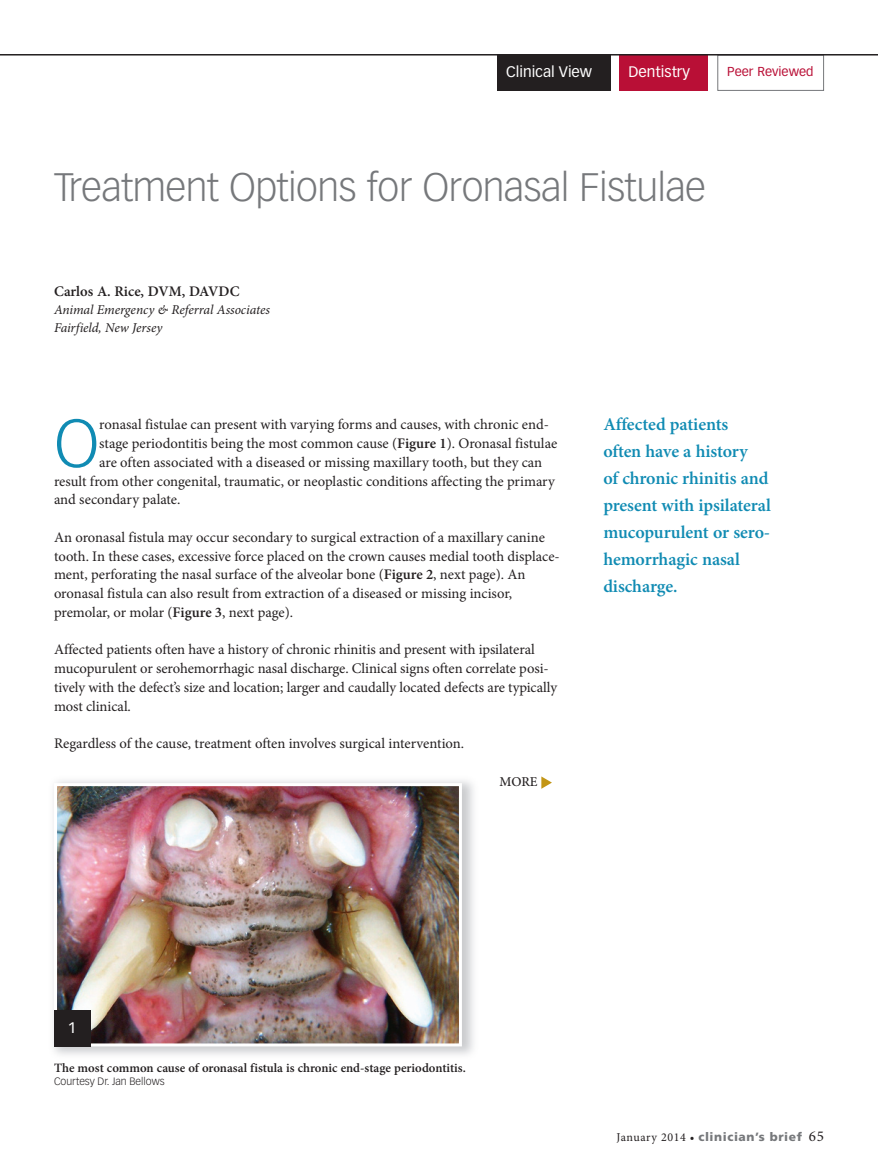
<style>
.page{position:relative;width:878px;height:1175px;background:#fff}
.page>*{position:absolute;margin:0;border:0;box-sizing:border-box;transform-origin:0 0}
.t1{font:300 66px "Vectora LT Std";color:#108bb3}
.t2{font:300 39px "Vectora LT Std";letter-spacing:-.015em;color:#76787b}
.t3{font:600 18px/27px "Minion Pro";letter-spacing:-.005em;color:#108bb3}
.t4{font:15px "Vectora LT Std";color:#fff}
.t5{font:14.7px/18.8px "Minion Pro";letter-spacing:-.005em;color:#231f20}
.t6{font:600 14.7px "Minion Pro";color:#231f20}
.t7{font:italic 13.5px/18px "Minion Pro";letter-spacing:-.005em;color:#231f20}
.t8{font:500 13.5px "Minion Pro";color:#231f20}
.t9{font:600 12.75px "Minion Pro";color:#231f20}
.t10{font:12.75px "Vectora LT Std";color:#b90f36}
.t11{font:900 12px "Frutiger";letter-spacing:.05em;color:#76787b}
.t12{font:300 10.5px "Vectora LT Std";color:#231f20}
.s1{font-weight:600}
.s2{font-family:"Minion Pro";font-weight:400;color:#231f20}
.s3{font-family:"Minion Pro";font-weight:400;font-size:15px;color:#231f20}
</style>
<div class="page">
<div style="left:717px;top:55px;width:107px;height:36px;border:1px solid #76787b"></div>
<div style="left:497px;top:55px;width:113px;height:36px;background:#231f20"></div>
<div style="left:619px;top:55px;width:89px;height:36px;background:#b90f36"></div>
<hr style="left:0;top:54px;width:878px;height:2px;background:#231f20">
<svg style="left:541px;top:776px;width:11px;height:12px"></svg>
<img style="left:53px;top:780px;width:421px;height:275px">
<img style="left:58px;top:787px;width:400px;height:255px">
<div style="left:54px;top:783px;width:408px;height:263px;border:3px solid #fff"></div>
<div style="left:54px;top:1010px;width:36px;height:36px;background:#231f20"></div>
<p class="t4" style="left:506px;top:65px;width:88px">Clinical view</p>
<p class="t4" style="left:628px;top:65px;width:63px">Dentistry</p>
<p class="t10" style="left:727px;top:66px;width:88px">Peer reviewed</p>
<h2 class="t2" style="left:54px;top:171px;width:653px">Treatment Options for Oronasal Fistulae</h2>
<p class="t6" style="left:54px;top:285px;width:187px">Carlos A. Rice, DVM, DAVDC</p>
<p class="t7" style="left:54px;top:301px;width:217px">Animal Emergency &amp; Referral Associates<br>Fairfield, New Jersey</p>
<h1 class="t1" style="left:54px;top:415px;width:47px">O</h1>
<p class="t5" style="left:99px;top:416px;width:451px">ronasal fistulae can present with varying forms and causes, with chronic end-</p>
<p class="t5" style="left:99px;top:435px;width:459px">stage periodontitis being the most common cause (<span class="s1">Figure 1</span>). Oronasal fistulae</p>
<p class="t5" style="left:99px;top:454px;width:444px">are often associated with a diseased or missing maxillary tooth, but they can</p>
<p class="t5" style="left:54px;top:473px;width:502px">result from other congenital, traumatic, or neoplastic conditions affecting the primary</p>
<p class="t5" style="left:54px;top:491px;width:128px">and secondary palate.</p>
<p class="t5" style="left:54px;top:529px;width:507px">An oronasal fistula may occur secondary to surgical extraction of a maxillary canine tooth. In these cases, excessive force placed on the crown causes medial tooth displace&shy;ment, perforating the nasal surface of the alveolar bone (<span class="s1">Figure 2</span>, next page). An oronasal fistula can also result from extraction of a diseased or missing incisor, premolar, or molar (<span class="s1">Figure 3</span>, next page).</p>
<p class="t5" style="left:54px;top:641px;width:504px">Affected patients often have a history of chronic rhinitis and present with ipsilateral mucopurulent or serohemorrhagic nasal discharge. Clinical signs often correlate posi&shy;tively with the defect’s size and location; larger and caudally located defects are typically most clinical.</p>
<p class="t5" style="left:54px;top:735px;width:411px">Regardless of the cause, treatment often involves surgical intervention.</p>
<p class="t8" style="left:499px;top:776px;width:40px">MORE</p>
<p class="t3" style="left:603px;top:412px;width:169px">Affected patients<br>often have a history<br>of chronic rhinitis and present with ipsilateral mucopurulent or sero&shy;hemorrhagic nasal discharge.</p>
<p class="t4" style="left:68px;top:1021px;width:10px">1</p>
<p class="t9" style="left:54px;top:1063px;width:413px">The most common cause of oronasal fistula is chronic end-stage periodontitis.</p>
<p class="t12" style="left:54px;top:1077px;width:112px">Courtesy Dr. Jan Bellows</p>
<p class="t11" style="left:616px;top:1131px;width:209px"><span class="s2">January 2014 •</span> clinician’s brief <span class="s3">65</span></p>
</div>
